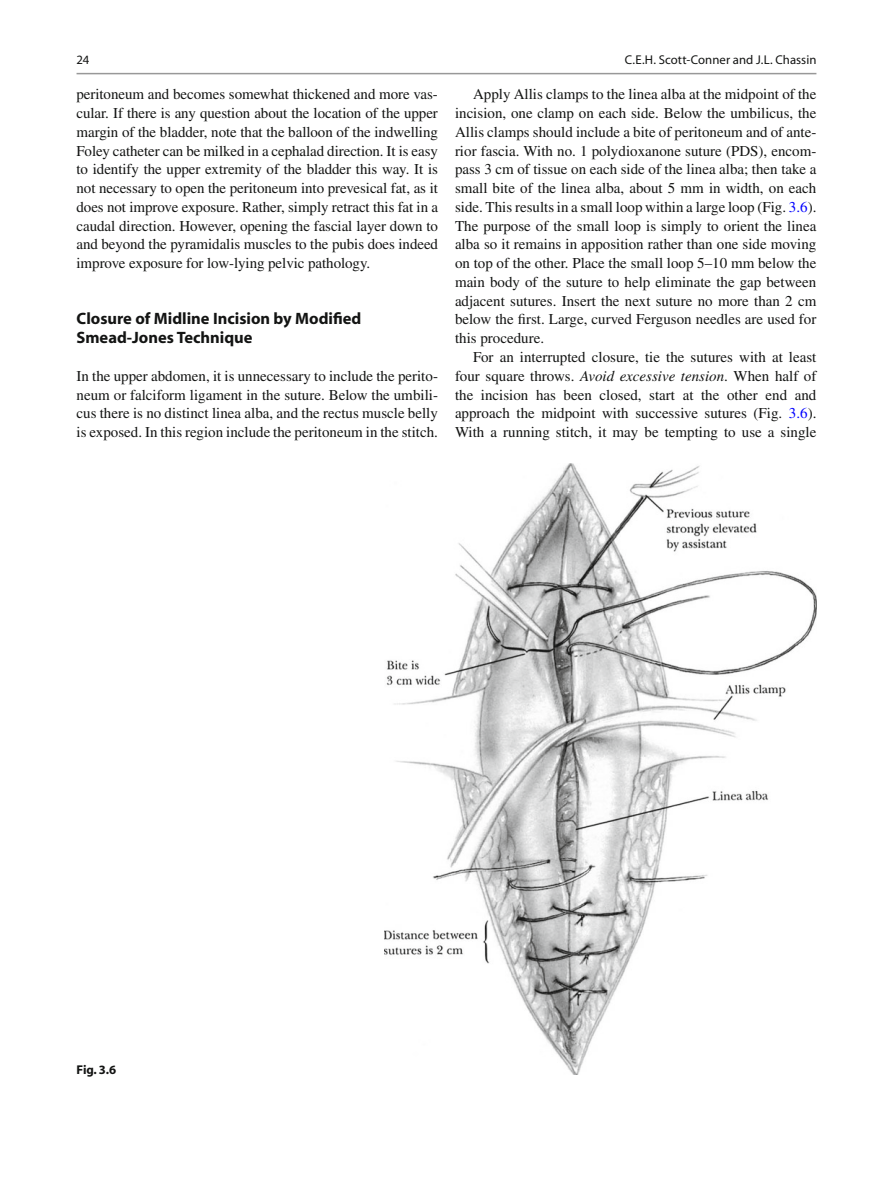
<style>
.page{position:relative;width:893px;height:1187px;background:#fff}
.page>*{position:absolute;margin:0;border:0;box-sizing:border-box;transform-origin:0 0}
.t1{font:700 16.5px/18.8px "Myriad";color:#131413}
.t2{font:15px/18.8px "Times";color:#131413;text-align:justify}
.t3{font:12.75px "Myriad";color:#131413}
.t4{font:700 12.75px "Myriad";color:#131413}
.s1{color:#00f}
.s2{font-style:italic}
</style>
<div class="page">
<img style="left:385px;top:463px;width:431px;height:611px">
<hr style="left:77px;top:73px;width:739px;height:1px;background:#989898">
<p class="t3" style="left:77px;top:55px;width:14px">24</p>
<p class="t2" style="left:77px;top:86px;width:363px">peritoneum and becomes somewhat thickened and more vas&shy;cular. If there is any question about the location of the upper margin of the bladder, note that the balloon of the indwelling Foley catheter can be milked in a cephalad direction. It is easy to identify the upper extremity of the bladder this way. It is not necessary to open the peritoneum into prevesical fat, as it does not improve exposure. Rather, simply retract this fat in a caudal direction. However, opening the fascial layer down to and beyond the pyramidalis muscles to the pubis does indeed improve exposure for low-lying pelvic pathology.</p>
<p class="t1" style="left:77px;top:311px;width:286px">Closure of Midline Incision by Modified<br>Smead- Jones Technique</p>
<p class="t2" style="left:77px;top:368px;width:363px">In the upper abdomen, it is unnecessary to include the perito&shy;neum or falciform ligament in the suture. Below the umbili&shy;cus there is no distinct linea alba, and the rectus muscle belly is exposed. In this region include the peritoneum in the stitch.</p>
<p class="t3" style="left:625px;top:55px;width:193px">C.E.H. Scott-Conner and J.L. Chassin</p>
<p class="t2" style="left:455px;top:86px;width:363px;text-indent:18px">Apply Allis clamps to the linea alba at the midpoint of the incision, one clamp on each side. Below the umbilicus, the Allis clamps should include a bite of peritoneum and of ante&shy;rior fascia. With no. 1 polydioxanone suture (PDS), encom&shy;pass 3 cm of tissue on each side of the linea alba; then take a small bite of the linea alba, about 5 mm in width, on each side. This results in a small loop within a large loop (Fig. <span class="s1">3.6</span> ).<br>The purpose of the small loop is simply to orient the linea alba so it remains in apposition rather than one side moving on top of the other. Place the small loop 5–10 mm below the main body of the suture to help eliminate the gap between adjacent sutures. Insert the next suture no more than 2 cm below the first. Large, curved Ferguson needles are used for this procedure.</p>
<p class="t2" style="left:455px;top:349px;width:363px;text-indent:18px">For an interrupted closure, tie the sutures with at least four square throws. <span class="s2">Avoid excessive tension</span> . When half of the incision has been closed, start at the other end and approach the midpoint with successive sutures (Fig. <span class="s1">3.6</span> ).<br>With a running stitch, it may be tempting to use a single</p>
<p class="t4" style="left:77px;top:1065px;width:41px">Fig. 3.6</p>
</div>
